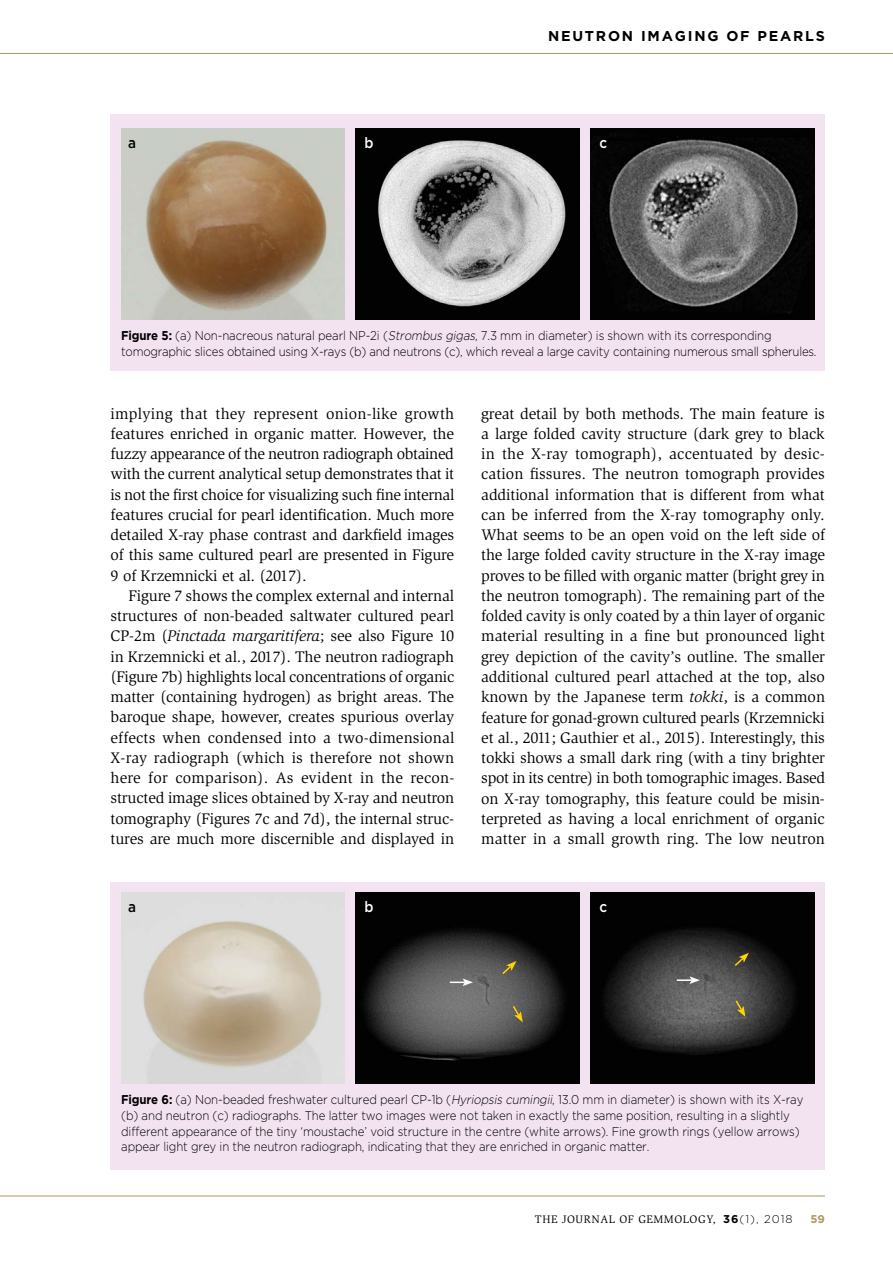
<style>
.page{position:relative;width:893px;height:1263px;background:#fff}
.page>*{position:absolute;margin:0;border:0;box-sizing:border-box;transform-origin:0 0}
.t1{font:15.75px/20.2px "Slimbach";letter-spacing:-.01em;color:#000;text-align:justify}
.t2{font:500 15px "Gotham";color:#fff;scale:.9 1}
.t3{font:500 15px "Gotham";color:#000;scale:.9 1}
.t4{font:700 14.25px "Gotham";letter-spacing:.125em;color:#000}
.t5{font:300 12.75px/15.8px "Gotham";letter-spacing:-.01em;color:#000;scale:.9 1}
.t6{font:11.25px "Slimbach";letter-spacing:.05em;color:#000}
.t7{font:700 11.25px "Gotham";color:#ae9a64}
.s1{font-weight:700}
.s2{font-style:italic}
.s3{font-family:"Gotham";font-weight:700}
.s4{font-family:"Gotham";font-weight:300}
</style>
<div class="page">
<hr style="left:0;top:53px;width:893px;height:1px;background:#ae9a64">
<hr style="left:0;top:1195px;width:825px;height:1px;background:#ae9a64">
<div style="left:111px;top:115px;width:714px;height:256px;background:#f3e2f0"></div>
<img style="left:121px;top:129px;width:224px;height:191px">
<img style="left:356px;top:129px;width:224px;height:191px">
<img style="left:591px;top:129px;width:223px;height:191px">
<div style="left:111px;top:882px;width:714px;height:288px;background:#f3e2f0"></div>
<img style="left:121px;top:892px;width:224px;height:192px">
<img style="left:356px;top:892px;width:224px;height:192px">
<img style="left:591px;top:892px;width:223px;height:192px">
<svg style="left:450px;top:978px;width:23px;height:8px"></svg>
<svg style="left:677px;top:976px;width:23px;height:8px"></svg>
<svg style="left:734px;top:999px;width:11px;height:18px"></svg>
<svg style="left:511px;top:1004px;width:12px;height:18px"></svg>
<svg style="left:501px;top:961px;width:15px;height:15px"></svg>
<svg style="left:733px;top:953px;width:16px;height:14px"></svg>
<p class="t4" style="left:548px;top:26px;width:278px">NEUTRON IMAGING OF PEARLS</p>
<p class="t3" style="left:128px;top:133px;width:10px">a</p>
<p class="t2" style="left:364px;top:133px;width:12px">b</p>
<p class="t2" style="left:599px;top:133px;width:10px">c</p>
<p class="t5" style="left:121px;top:327px;width:774px"><span class="s1">Figure 5:</span> (a) Non-nacreous natural pearl NP-2i (<span class="s2">Strombus gigas</span>, 7.3 mm in diameter) is shown with its corresponding tomographic slices obtained using X-rays (b) and neutrons (c), which reveal a large cavity containing numerous small spherules.</p>
<p class="t1" style="left:111px;top:403px;width:345px">implying that they represent onion-like growth features enriched in organic matter. However, the fuzzy appearance of the neutron radiograph obtained with the current analytical setup demonstrates that it is not the first choice for visualizing such fine internal features crucial for pearl identification. Much more detailed X-ray phase contrast and darkfield images of this same cultured pearl are presented in Figure 9 of Krzemnicki et al. (2017).</p>
<p class="t1" style="left:111px;top:585px;width:345px;text-indent:18px">Figure 7 shows the complex external and internal structures of non-beaded saltwater cultured pearl CP-2m (<span class="s2">Pinctada margaritifera</span>; see also Figure 10 in Krzemnicki et al., 2017). The neutron radiograph (Figure 7b) highlights local concentrations of organic matter (containing hydrogen) as bright areas. The baroque shape, however, creates spurious overlay effects when condensed into a two-dimensional X-ray radiograph (which is therefore not shown here for comparison). As evident in the recon&shy;structed image slices obtained by X-ray and neutron tomography (Figures 7c and 7d), the internal struc&shy;tures are much more discernible and displayed in</p>
<p class="t1" style="left:481px;top:403px;width:345px">great detail by both methods. The main feature is a large folded cavity structure (dark grey to black in the X-ray tomograph), accentuated by desic&shy;cation fissures. The neutron tomograph provides additional information that is different from what can be inferred from the X-ray tomography only.<br>What seems to be an open void on the left side of the large folded cavity structure in the X-ray image proves to be filled with organic matter (bright grey in the neutron tomograph). The remaining part of the folded cavity is only coated by a thin layer of organic material resulting in a fine but pronounced light grey depiction of the cavity’s outline. The smaller additional cultured pearl attached at the top, also known by the Japanese term <span class="s2">tokki</span>, is a common feature for gonad-grown cultured pearls (Krzemnicki et al., 2011; Gauthier et al., 2015). Interestingly, this tokki shows a small dark ring (with a tiny brighter spot in its centre) in both tomographic images. Based on X-ray tomography, this feature could be misin&shy;terpreted as having a local enrichment of organic matter in a small growth ring. The low neutron</p>
<p class="t3" style="left:128px;top:896px;width:10px">a</p>
<p class="t2" style="left:364px;top:896px;width:12px">b</p>
<p class="t2" style="left:599px;top:896px;width:10px">c</p>
<p class="t5" style="left:121px;top:1091px;width:759px"><span class="s1">Figure 6:</span> (a) Non-beaded freshwater cultured pearl CP-1b (<span class="s2">Hyriopsis cumingii</span>, 13.0 mm in diameter) is shown with its X-ray (b) and neutron (c) radiographs. The latter two images were not taken in exactly the same position, resulting in a slightly different appearance of the tiny ‘moustache’ void structure in the centre (white arrows). Fine growth rings (yellow arrows) appear light grey in the neutron radiograph, indicating that they are enriched in organic matter.</p>
<p class="t6" style="left:535px;top:1213px;width:259px">THE JOURNAL OF GEMMOLOGY, <span class="s3">36</span><span class="s4">(1), 2018</span></p>
<p class="t7" style="left:810px;top:1212px;width:16px">59</p>
</div>
